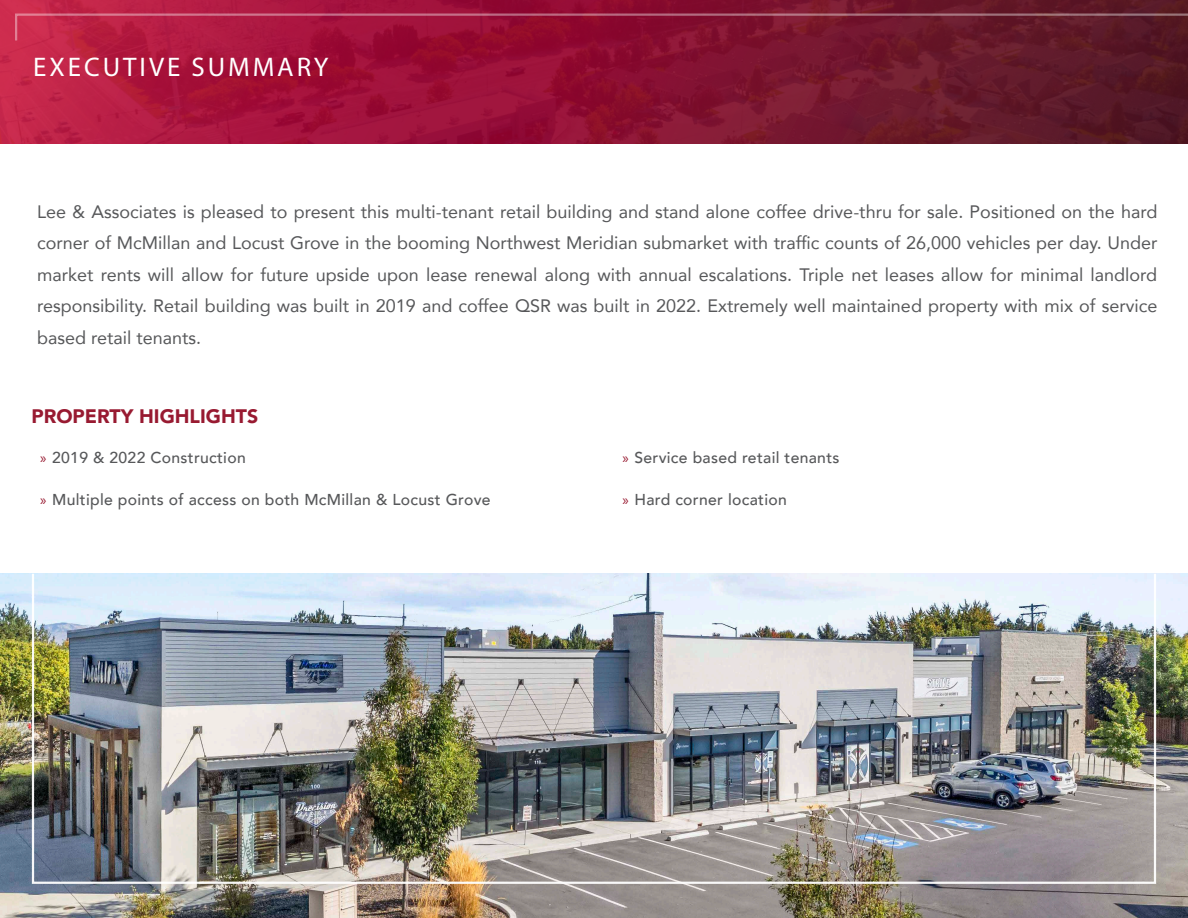
<style>
.page{position:relative;width:1188px;height:918px;background:#fff}
.page>*{position:absolute;margin:0;border:0;box-sizing:border-box;transform-origin:0 0}
.Title_text{font:27px "Myriad Pro";letter-spacing:.11em;color:#fff}
.t1{font:900 19.5px "Avenir";color:#981a31}
.t2{font:18px/31.5px "Avenir";color:#57585a;text-align:justify}
.t3{font:500 15.75px "Avenir";letter-spacing:.02em;color:#57585a}
.s1{font-family:"Myriad Pro";font-weight:400;font-size:15px;color:#981a31}
</style>
<div class="page">
<img style="left:0;top:574px;width:1188px;height:344px">
<img style="left:0;top:0;width:1188px;height:144px">
<div style="left:32px;top:573px;width:1124px;height:311px;border:2px solid #fff"></div>
<svg style="left:14px;top:12px;width:1174px;height:30px;background:#8f1c39"></svg>
<p class="Title_text" style="left:33px;top:50px;width:297px">EXECUTIVE SUMMARY</p>
<p class="t2" style="left:37px;top:195px;width:1122px">Lee &amp; Associates is pleased to present this multi-tenant retail building and stand alone coffee drive-thru for sale. Positioned on the hard corner of McMillan and Locust Grove in the booming Northwest Meridian submarket with traffic counts of 26,000 vehicles per day. Under market rents will allow for future upside upon lease renewal along with annual escalations. Triple net leases allow for minimal landlord responsibility. Retail building was built in 2019 and coffee QSR was built in 2022. Extremely well maintained property with mix of service based retail tenants.</p>
<p class="t1" style="left:32px;top:399px;width:228px">PROPERTY HIGHLIGHTS</p>
<p class="t3" style="left:40px;top:444px;width:207px"><span class="s1">»</span> 2019 &amp; 2022 Construction</p>
<p class="t3" style="left:40px;top:486px;width:452px"><span class="s1">»</span> Multiple points of access on both McMillan &amp; Locust Grove</p>
<p class="t3" style="left:622px;top:444px;width:219px"><span class="s1">»</span> Service based retail tenants</p>
<p class="t3" style="left:622px;top:486px;width:166px"><span class="s1">»</span> Hard corner location</p>
</div>
